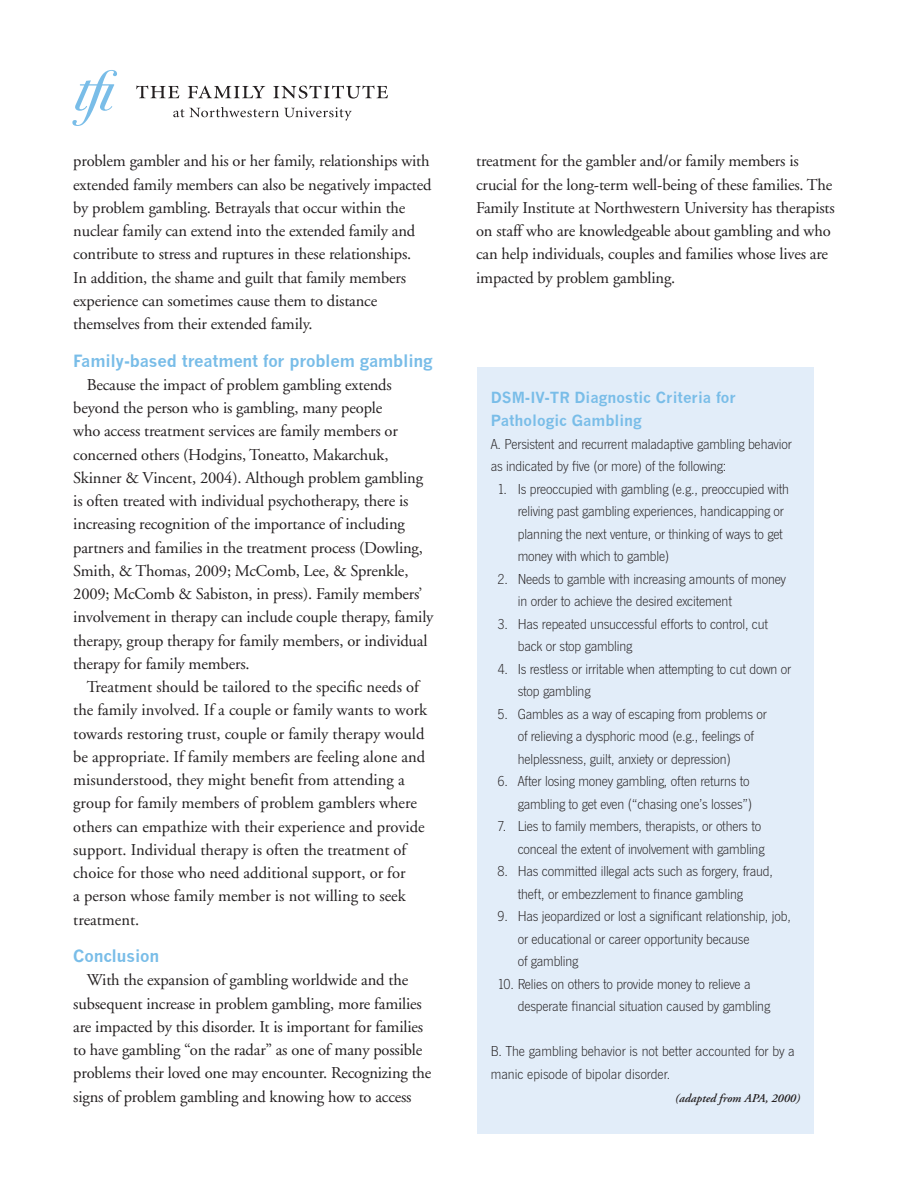
<style>
.page{position:relative;width:918px;height:1188px;background:#fff}
.page>*{position:absolute;margin:0;border:0;box-sizing:border-box;transform-origin:0 0}
.t1{font:16.5px/23.2px "Adobe Garamond";letter-spacing:-.01em;color:#231f20}
.t2{font:700 16.5px "News Gothic";letter-spacing:-.01em;color:#79bde8}
.t3{font:300 15px/22.5px "News Gothic T";letter-spacing:-.01em;color:#231f20}
.t4{font:700 15px/23.2px "News Gothic";color:#79bde8}
.t5{font:italic 600 12px "Adobe Garamond";color:#231f20}
</style>
<div class="page">
<svg style="left:136px;top:86px;width:43px;height:12px"></svg>
<svg style="left:188px;top:86px;width:77px;height:12px"></svg>
<svg style="left:273px;top:86px;width:115px;height:13px"></svg>
<svg style="left:173px;top:107px;width:179px;height:14px"></svg>
<svg style="left:72px;top:70px;width:45px;height:56px"></svg>
<div style="left:477px;top:368px;width:336px;height:766px;background:#e2edf9"></div>
<p class="t1" style="left:73px;top:151px;width:360px">problem gambler and his or her family, relationships with extended family members can also be negatively impacted by problem gambling. Betrayals that occur within the nuclear family can extend into the extended family and contribute to stress and ruptures in these relationships.<br>In addition, the shame and guilt that family members experience can sometimes cause them to distance themselves from their extended family.</p>
<p class="t2" style="left:73px;top:350px;width:361px">Family-based treatment for problem gambling</p>
<p class="t1" style="left:73px;top:374px;width:362px;text-indent:14px">Because the impact of problem gambling extends beyond the person who is gambling, many people<br>who access treatment services are family members or concerned others (Hodgins, Toneatto, Makarchuk, Skinner &amp; Vincent, 2004). Although problem gambling is often treated with individual psychotherapy, there is increasing recognition of the importance of including partners and families in the treatment process (Dowling, Smith, &amp; Thomas, 2009; McComb, Lee, &amp; Sprenkle, 2009; McComb &amp; Sabiston, in press). Family members’ involvement in therapy can include couple therapy, family therapy, group therapy for family members, or individual therapy for family members.</p>
<p class="t1" style="left:73px;top:677px;width:355px;text-indent:14px">Treatment should be tailored to the specific needs of the family involved. If a couple or family wants to work towards restoring trust, couple or family therapy would be appropriate. If family members are feeling alone and misunderstood, they might benefit from attending a group for family members of problem gamblers where others can empathize with their experience and provide support. Individual therapy is often the treatment of choice for those who need additional support, or for<br>a person whose family member is not willing to seek treatment.</p>
<p class="t2" style="left:73px;top:946px;width:88px">Conclusion</p>
<p class="t1" style="left:73px;top:970px;width:360px;text-indent:14px">With the expansion of gambling worldwide and the subsequent increase in problem gambling, more families are impacted by this disorder. It is important for families to have gambling “on the radar” as one of many possible problems their loved one may encounter. Recognizing the signs of problem gambling and knowing how to access</p>
<p class="t1" style="left:476px;top:151px;width:360px">treatment for the gambler and/or family members is crucial for the long-term well-being of these families. The Family Institute at Northwestern University has therapists on staff who are knowledgeable about gambling and who can help individuals, couples and families whose lives are impacted by problem gambling.</p>
<p class="t4" style="left:491px;top:386px;width:247px">DSM-IV-TR Diagnostic Criteria for<br>Pathologic Gambling</p>
<p class="t3" style="left:491px;top:434px;width:302px">A. Persistent and recurrent maladaptive gambling behavior as indicated by five (or more) of the following:</p>
<p class="t3" style="left:518px;top:479px;width:273px;text-indent:-20px">1. Is preoccupied with gambling (e.g., preoccupied with reliving past gambling experiences, handicapping or planning the next venture, or thinking of ways to get money with which to gamble)</p>
<p class="t3" style="left:518px;top:569px;width:270px;text-indent:-20px">2. Needs to gamble with increasing amounts of money in order to achieve the desired excitement</p>
<p class="t3" style="left:518px;top:614px;width:252px;text-indent:-20px">3. Has repeated unsuccessful efforts to control, cut back or stop gambling</p>
<p class="t3" style="left:518px;top:659px;width:275px;text-indent:-20px">4. Is restless or irritable when attempting to cut down or stop gambling</p>
<p class="t3" style="left:518px;top:704px;width:251px;text-indent:-20px">5. Gambles as a way of escaping from problems or of relieving a dysphoric mood (e.g., feelings of helplessness, guilt, anxiety or depression)</p>
<p class="t3" style="left:498px;top:771px;width:256px;text-align:right">6. After losing money gambling, often returns to gambling to get even (“chasing one’s losses”)</p>
<p class="t3" style="left:498px;top:816px;width:268px;text-align:right">7. Lies to family members, therapists, or others to conceal the extent of involvement with gambling</p>
<p class="t3" style="left:518px;top:861px;width:257px;text-indent:-20px">8. Has committed illegal acts such as forgery, fraud, theft, or embezzlement to finance gambling</p>
<p class="t3" style="left:518px;top:906px;width:275px;text-indent:-20px">9. Has jeopardized or lost a significant relationship, job, or educational or career opportunity because<br>of gambling</p>
<p class="t3" style="left:518px;top:974px;width:254px;text-indent:-20px">10. Relies on others to provide money to relieve a desperate financial situation caused by gambling</p>
<p class="t3" style="left:491px;top:1041px;width:306px">B. The gambling behavior is not better accounted for by a manic episode of bipolar disorder.</p>
<p class="t5" style="left:675px;top:1094px;width:126px">(adapted from APA, 2000)</p>
</div>
